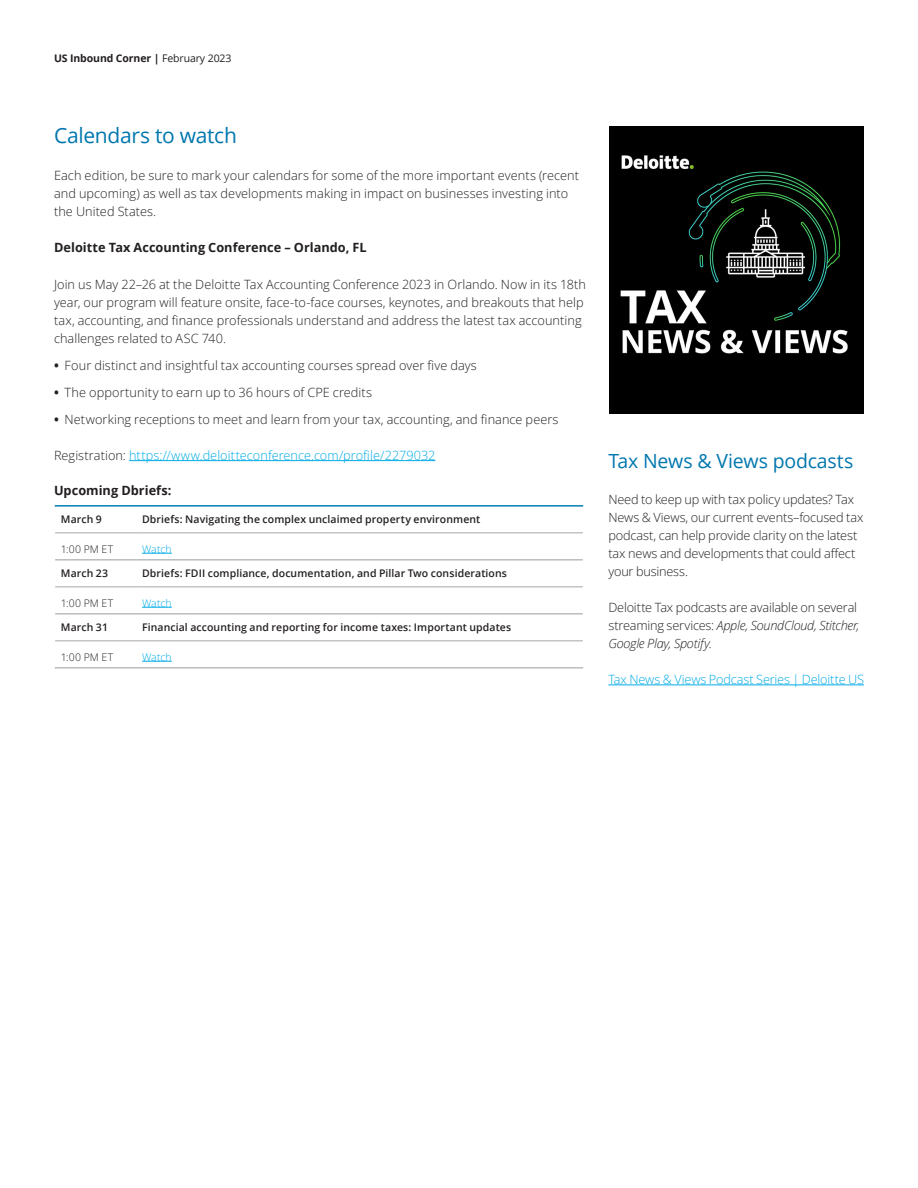
<style>
.page{position:relative;width:918px;height:1188px;background:#fff}
.page>*{position:absolute;margin:0;border:0;box-sizing:border-box;transform-origin:0 0}
.Small_heading_bold{font:21px "Open Sans";letter-spacing:-.015em;color:#0077ae}
.Small_heading_bold-2{font:19.5px "Open Sans";letter-spacing:-.01em;color:#0077ae}
.Number_list_level_1{font:300 12.75px/18px "Open Sans";color:#231f20}
.Small_heading_bold-3{font:300 12.75px/18px "Open Sans";letter-spacing:.005em;color:#231f20}
.Number_list_level_1-2{font:300 12.75px "Open Sans";color:#00abe7}
.Body_copy__8_5_12pt{font:700 12.75px "Open Sans";color:#231f20}
.Number_list_level_1-3{font:600 10.5px "Open Sans";letter-spacing:.01em;color:#231f20}
.t1{font:700 10.5px "Open Sans";letter-spacing:-.01em;color:#231f20}
.Number_list_level_1-4{font:300 10.5px "Open Sans";letter-spacing:.03em;color:#231f20}
.Number_list_level_1-5{font:300 10.5px "Open Sans";letter-spacing:.005em;color:#00abe7}
.s1{font-weight:400}
.s2{font-weight:700}
.s3{color:#231f20}
.s4{font-style:italic}
</style>
<div class="page">
<hr style="left:129px;top:460px;width:306px;height:1px;background:#00abe7">
<div style="left:609px;top:126px;width:255px;height:288px;background:#000"></div>
<img style="left:620px;top:155px;width:228px;height:199px">
<hr style="left:55px;top:533px;width:81px;height:1px;background:#a3a7a9">
<hr style="left:136px;top:533px;width:447px;height:1px;background:#a3a7a9">
<hr style="left:55px;top:587px;width:81px;height:1px;background:#a3a7a9">
<hr style="left:136px;top:587px;width:447px;height:1px;background:#a3a7a9">
<hr style="left:55px;top:641px;width:81px;height:1px;background:#a3a7a9">
<hr style="left:136px;top:641px;width:447px;height:1px;background:#a3a7a9">
<hr style="left:55px;top:505px;width:81px;height:2px;background:#007db5">
<hr style="left:136px;top:505px;width:447px;height:2px;background:#007db5">
<hr style="left:55px;top:559px;width:81px;height:1px;background:#a3a7a9">
<hr style="left:136px;top:559px;width:447px;height:1px;background:#a3a7a9">
<hr style="left:55px;top:613px;width:81px;height:1px;background:#a3a7a9">
<hr style="left:136px;top:613px;width:447px;height:1px;background:#a3a7a9">
<hr style="left:55px;top:667px;width:81px;height:1px;background:#a3a7a9">
<hr style="left:136px;top:667px;width:447px;height:1px;background:#a3a7a9">
<hr style="left:142px;top:553px;width:30px;height:1px;background:#00abe7">
<hr style="left:142px;top:607px;width:30px;height:1px;background:#00abe7">
<hr style="left:142px;top:661px;width:30px;height:1px;background:#00abe7">
<hr style="left:608px;top:685px;width:256px;height:1px;background:#00abe7">
<p class="t1" style="left:54px;top:51px;width:179px">US Inbound Corner | <span class="s1">February 2023</span></p>
<p class="Small_heading_bold" style="left:54px;top:121px;width:184px">Calendars to watch</p>
<p class="Small_heading_bold-3" style="left:54px;top:166px;width:526px">Each edition, be sure to mark your calendars for some of the more important events (recent and upcoming) as well as tax developments making in impact on businesses investing into the United States.</p>
<p class="Body_copy__8_5_12pt" style="left:54px;top:238px;width:314px">Deloitte Tax Accounting Conference – Orlando, FL</p>
<p class="Number_list_level_1" style="left:54px;top:275px;width:534px">Join us May 22–26 at the Deloitte Tax Accounting Conference 2023 in Orlando. Now in its 18th year, our program will feature onsite, face-to-face courses, keynotes, and breakouts that help tax, accounting, and finance professionals understand and address the latest tax accounting challenges related to ASC 740.</p>
<p class="Number_list_level_1" style="left:54px;top:356px;width:424px"><span class="s2">•</span> Four distinct and insightful tax accounting courses spread over five days</p>
<p class="Number_list_level_1" style="left:54px;top:383px;width:320px"><span class="s2">•</span> The opportunity to earn up to 36 hours of CPE credits</p>
<p class="Number_list_level_1" style="left:54px;top:410px;width:506px"><span class="s2">•</span> Networking receptions to meet and learn from your tax, accounting, and finance peers</p>
<p class="Number_list_level_1-2" style="left:54px;top:447px;width:383px"><span class="s3">Registration:</span> https://www.deloitteconference.com/profile/2279032</p>
<p class="Body_copy__8_5_12pt" style="left:54px;top:481px;width:119px">Upcoming Dbriefs:</p>
<p class="Number_list_level_1-3" style="left:61px;top:512px;width:43px">March 9</p>
<p class="Number_list_level_1-3" style="left:142px;top:512px;width:340px">Dbriefs: Navigating the complex unclaimed property environment</p>
<p class="Number_list_level_1-4" style="left:61px;top:542px;width:54px">1:00 PM ET</p>
<p class="Number_list_level_1-5" style="left:142px;top:542px;width:31px">Watch</p>
<p class="Number_list_level_1-3" style="left:61px;top:566px;width:49px">March 23</p>
<p class="Number_list_level_1-3" style="left:142px;top:566px;width:366px">Dbriefs: FDII compliance, documentation, and Pillar Two considerations</p>
<p class="Number_list_level_1-4" style="left:61px;top:596px;width:54px">1:00 PM ET</p>
<p class="Number_list_level_1-5" style="left:142px;top:596px;width:31px">Watch</p>
<p class="Number_list_level_1-3" style="left:61px;top:620px;width:49px">March 31</p>
<p class="Number_list_level_1-3" style="left:142px;top:620px;width:371px">Financial accounting and reporting for income taxes: Important updates</p>
<p class="Number_list_level_1-4" style="left:61px;top:650px;width:54px">1:00 PM ET</p>
<p class="Number_list_level_1-5" style="left:142px;top:650px;width:31px">Watch</p>
<p class="Small_heading_bold-2" style="left:608px;top:448px;width:246px">Tax News &amp; Views podcasts</p>
<p class="Number_list_level_1" style="left:608px;top:490px;width:256px">Need to keep up with tax policy updates? Tax News &amp; Views, our current events–focused tax podcast, can help provide clarity on the latest tax news and developments that could affect your business.</p>
<p class="Number_list_level_1" style="left:608px;top:598px;width:253px">Deloitte Tax podcasts are available on several streaming services: <span class="s4">Apple, SoundCloud, Stitcher,<br>Google Play, Spotify.</span></p>
<p class="Number_list_level_1-2" style="left:608px;top:671px;width:257px">Tax News &amp; Views Podcast Series | Deloitte US</p>
</div>
